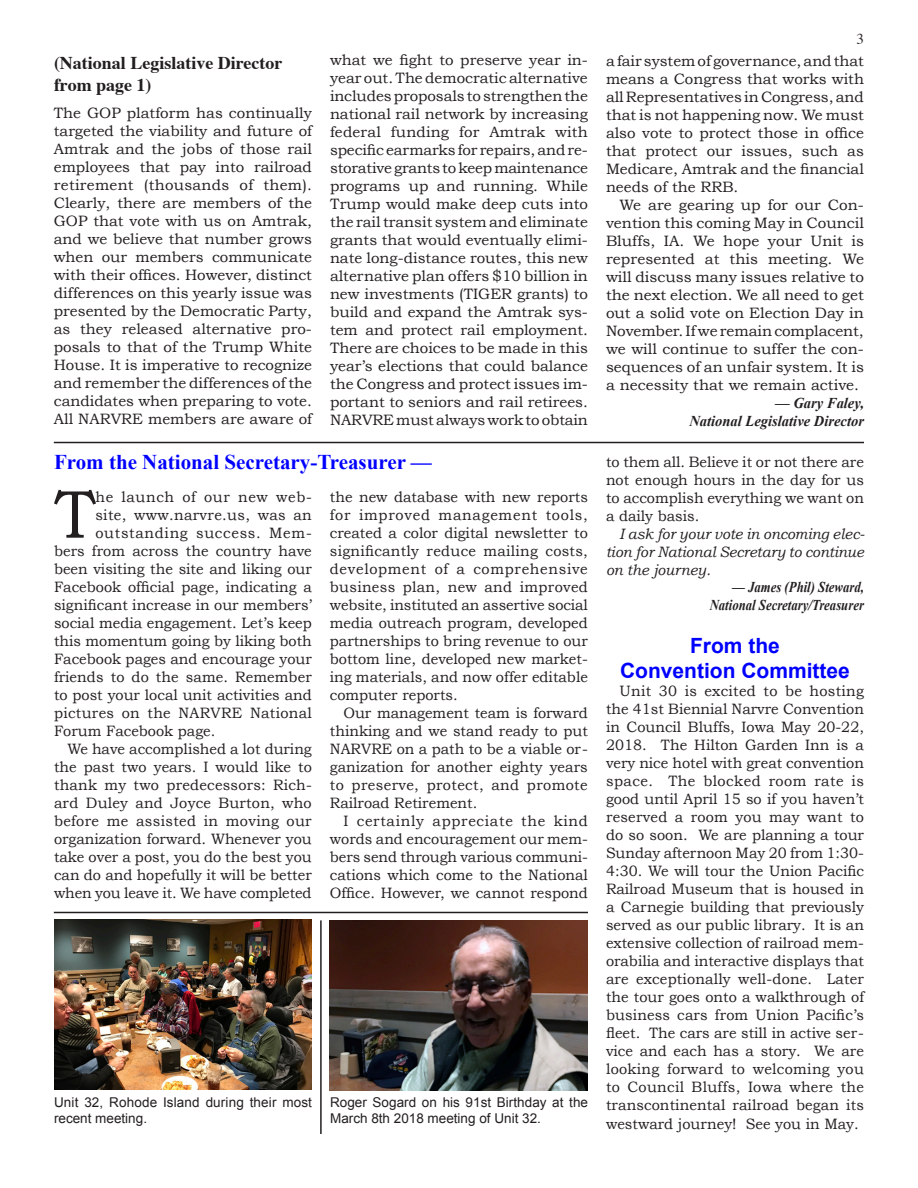
<style>
.page{position:relative;width:918px;height:1188px;background:#fff}
.page>*{position:absolute;margin:0;border:0;box-sizing:border-box;transform-origin:0 0}
.Plain_Text{font:67.8px "Bookman Old Style";color:#231f20}
.Plain_Text-2{font:700 21px "Times New Roman";color:#00f}
.RecordHead{font:700 21px "Arial";color:#00f}
.t1{font:700 18px/21.6px "Times";color:#231f20}
.Plain_Text-3{font:15px/18px "Bookman Old Style";color:#231f20;text-align:justify}
.Plain_Text-4{font:italic 15px/18px "Bookman Old Style";color:#231f20;text-align:justify}
.Plain_Text-5{font:italic 700 15px "Times New Roman";color:#231f20;scale:.85 1}
.Plain_Text-6{font:15px "Bookman Old Style";letter-spacing:.045em;color:#231f20}
.Plain_Text-7{font:italic 700 15px "Times New Roman";color:#231f20}
.Plain_Text-8{font:15px "Bookman Old Style";letter-spacing:.02em;color:#231f20}
.Plain_Text-9{font:15px "Bookman Old Style";letter-spacing:.025em;color:#231f20}
.t2{font:15px "Times";color:#231f20}
.Plain_Text-10{font:13.5px/16.2px "Arial";color:#231f20}
</style>
<div class="page">
<img style="left:54px;top:919px;width:258px;height:171px">
<hr style="left:54px;top:442px;width:810px;height:1px;background:#231f20">
<img style="left:330px;top:920px;width:258px;height:171px">
<hr style="left:54px;top:912px;width:534px;height:1px;background:#231f20">
<hr style="left:320px;top:920px;width:2px;height:214px;background:#231f20">
<p class="t1" style="left:54px;top:53px;width:230px">(National Legislative Director from page 1)</p>
<p class="Plain_Text-3" style="left:54px;top:104px;width:260px">The GOP platform has continually targeted the viability and future of Amtrak and the jobs of those rail employees that pay into railroad retirement (thousands of them).<br>Clearly, there are members of the GOP that vote with us on Amtrak, and we believe that number grows when our members communicate with their offices. However, distinct differences on this yearly issue was presented by the Democratic Party, as they released alternative pro&shy;posals to that of the Trump White House. It is imperative to recognize and remember the differences of the candidates when preparing to vote.<br>All NARVRE members are aware of</p>
<p class="t2" style="left:856px;top:29px;width:9px">3</p>
<p class="Plain_Text-3" style="left:330px;top:51px;width:260px">what we fight to preserve year in&shy;year out. The democratic alternative includes proposals to strengthen the national rail network by increasing federal funding for Amtrak with specific earmarks for repairs, and re&shy;storative grants to keep maintenance programs up and running. While Trump would make deep cuts into the rail transit system and eliminate grants that would eventually elimi&shy;nate long-distance routes, this new alternative plan offers $10 billion in new investments (TIGER grants) to build and expand the Amtrak sys&shy;tem and protect rail employment.<br>There are choices to be made in this year’s elections that could balance the Congress and protect issues im&shy;portant to seniors and rail retirees.<br>NARVRE must always work to obtain</p>
<p class="Plain_Text-3" style="left:606px;top:52px;width:260px">a fair system of governance, and that means a Congress that works with all Representatives in Congress, and that is not happening now. We must also vote to protect those in office that protect our issues, such as Medicare, Amtrak and the financial needs of the RRB.</p>
<p class="Plain_Text-3" style="left:606px;top:196px;width:260px;text-indent:14px">We are gearing up for our Con&shy;vention this coming May in Council Bluffs, IA. We hope your Unit is represented at this meeting. We will discuss many issues relative to the next election. We all need to get out a solid vote on Election Day in November. If we remain complacent, we will continue to suffer the con&shy;sequences of an unfair system. It is a necessity that we remain active.</p>
<p class="Plain_Text-7" style="left:775px;top:393px;width:90px">— Gary Faley,</p>
<p class="Plain_Text-7" style="left:689px;top:411px;width:176px">National Legislative Director</p>
<p class="Plain_Text-2" style="left:54px;top:447px;width:379px">From the National Secretary-Treasurer —</p>
<p class="Plain_Text" style="left:55px;top:476px;width:42px">T</p>
<p class="Plain_Text-6" style="left:95px;top:488px;width:218px">he launch of our new web-</p>
<p class="Plain_Text-3" style="left:330px;top:488px;width:260px">the new database with new reports for improved management tools, created a color digital newsletter to significantly reduce mailing costs, development of a comprehensive business plan, new and improved website, instituted an assertive social media outreach program, developed partnerships to bring revenue to our bottom line, developed new market&shy;ing materials, and now offer editable computer reports.</p>
<p class="Plain_Text-3" style="left:330px;top:704px;width:260px;text-indent:14px">Our management team is forward thinking and we stand ready to put NARVRE on a path to be a viable or&shy;ganization for another eighty years to preserve, protect, and promote Railroad Retirement.</p>
<p class="Plain_Text-3" style="left:330px;top:812px;width:260px;text-indent:14px">I certainly appreciate the kind words and encouragement our mem&shy;bers send through various communi&shy;cations which come to the National Office. However, we cannot respond</p>
<p class="Plain_Text-9" style="left:95px;top:506px;width:218px">site, www.narvre.us, was an</p>
<p class="Plain_Text-6" style="left:95px;top:524px;width:218px">outstanding success. Mem-</p>
<p class="Plain_Text-3" style="left:54px;top:542px;width:259px">bers from across the country have</p>
<p class="Plain_Text-3" style="left:54px;top:560px;width:259px">been visiting the site and liking our</p>
<p class="Plain_Text-3" style="left:54px;top:578px;width:259px">Facebook official page, indicating a</p>
<p class="Plain_Text-3" style="left:54px;top:596px;width:259px">significant increase in our members’</p>
<p class="Plain_Text-3" style="left:54px;top:614px;width:259px">social media engagement. Let’s keep</p>
<p class="Plain_Text-3" style="left:54px;top:632px;width:259px">this momentum going by liking both</p>
<p class="Plain_Text-3" style="left:54px;top:650px;width:259px">Facebook pages and encourage your</p>
<p class="Plain_Text-3" style="left:54px;top:668px;width:259px">friends to do the same. Remember</p>
<p class="Plain_Text-3" style="left:54px;top:686px;width:259px">to post your local unit activities and</p>
<p class="Plain_Text-8" style="left:54px;top:704px;width:259px">pictures on the NARVRE National</p>
<p class="Plain_Text-3" style="left:54px;top:722px;width:163px">Forum Facebook page.</p>
<p class="Plain_Text-3" style="left:54px;top:740px;width:259px;text-indent:14px">We have accomplished a lot during the past two years. I would like to thank my two predecessors: Rich&shy;ard Duley and Joyce Burton, who before me assisted in moving our organization forward. Whenever you take over a post, you do the best you can do and hopefully it will be better when you leave it. We have completed</p>
<p class="Plain_Text-10" style="left:54px;top:1094px;width:260px">Unit 32, Rohode Island during their most recent meeting.</p>
<p class="Plain_Text-10" style="left:330px;top:1094px;width:259px">Roger Sogard on his 91st Birthday at the<br>March 8th 2018 meeting of Unit 32.</p>
<p class="Plain_Text-3" style="left:606px;top:452px;width:260px">to them all. Believe it or not there are not enough hours in the day for us to accomplish everything we want on a daily basis.</p>
<p class="Plain_Text-4" style="left:606px;top:524px;width:260px;text-indent:14px">I ask for your vote in oncoming elec&shy;tion for National Secretary to continue on the journey.</p>
<p class="Plain_Text-5" style="left:732px;top:576px;width:157px">— James (Phil) Steward,</p>
<p class="Plain_Text-5" style="left:710px;top:594px;width:183px">National Secretary/Treasurer</p>
<p class="RecordHead" style="left:690px;top:632px;width:91px">From the</p>
<p class="RecordHead" style="left:620px;top:657px;width:231px">Convention Committee</p>
<p class="Plain_Text-3" style="left:606px;top:682px;width:260px;text-indent:14px">Unit 30 is excited to be hosting the 41st Biennial Narvre Convention in Council Bluffs, Iowa May 20-22, 2018. The Hilton Garden Inn is a very nice hotel with great convention space. The blocked room rate is good until April 15 so if you haven’t reserved a room you may want to do so soon. We are planning a tour Sunday afternoon May 20 from 1:30- 4:30. We will tour the Union Pacific Railroad Museum that is housed in a Carnegie building that previously served as our public library. It is an extensive collection of railroad mem&shy;orabilia and interactive displays that are exceptionally well-done. Later the tour goes onto a walkthrough of business cars from Union Pacific’s fleet. The cars are still in active ser&shy;vice and each has a story. We are looking forward to welcoming you to Council Bluffs, Iowa where the transcontinental railroad began its westward journey! See you in May.</p>
</div>
